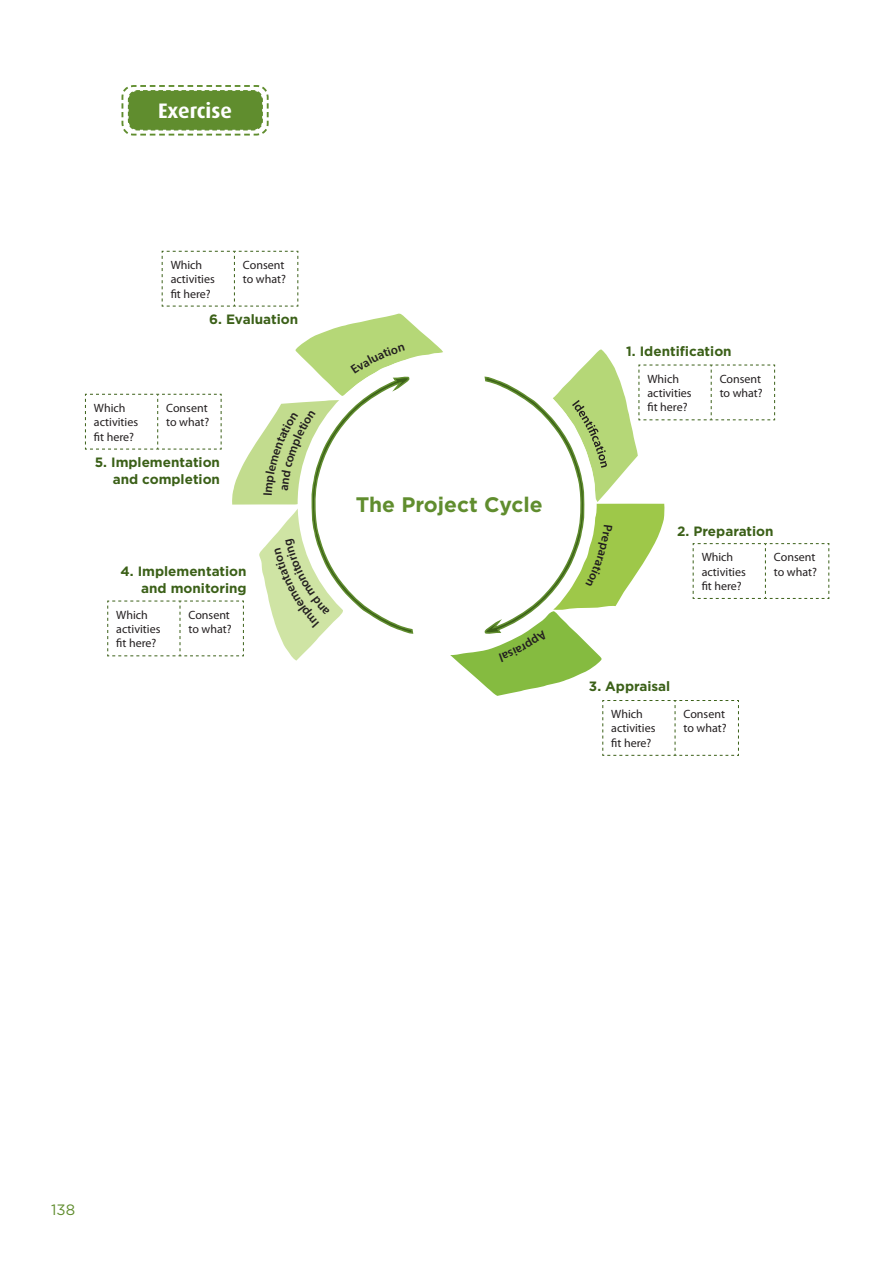
<style>
.page{position:relative;width:893px;height:1263px;background:#fff}
.page>*{position:absolute;margin:0;border:0;box-sizing:border-box;transform-origin:0 0}
.t1{font:700 21px "Gotham";color:#608d2e}
.t2{font:700 21px "Dax";color:#fff}
.t3{font:15px "Gotham";color:#608d2e}
.t4{font:700 13.5px/16.2px "Gotham";color:#3b6018;text-align:right}
.t5{font:12px/14.4px "Myriad Pro";color:#231f20}
</style>
<div class="page">
<svg style="left:161px;top:250px;width:138px;height:57px"></svg>
<svg style="left:121px;top:85px;width:148px;height:51px"></svg>
<svg style="left:450px;top:349px;width:380px;height:407px"></svg>
<svg style="left:85px;top:313px;width:358px;height:348px"></svg>
<h1 class="t2" style="left:158px;top:99px;width:75px">Exercise</h1>
<p class="t5" style="left:171px;top:257px;width:46px">Which activities fit here?</p>
<p class="t5" style="left:243px;top:257px;width:45px">Consent to what?</p>
<p class="t4" style="left:209px;top:311px;width:90px">6. Evaluation</p>
<p class="t5" style="left:94px;top:400px;width:46px">Which activities fit here?</p>
<p class="t5" style="left:166px;top:400px;width:45px">Consent to what?</p>
<p class="t4" style="left:95px;top:454px;width:127px">5. Implementation and completion</p>
<p class="t4" style="left:121px;top:563px;width:128px">4. Implementation and monitoring</p>
<p class="t5" style="left:116px;top:607px;width:46px">Which activities fit here?</p>
<p class="t5" style="left:188px;top:607px;width:45px">Consent to what?</p>
<h1 class="t1" style="left:356px;top:491px;width:188px">The Project Cycle</h1>
<p class="t4" style="left:626px;top:343px;width:107px">1. Identification</p>
<p class="t5" style="left:647px;top:371px;width:46px">Which activities fit here?</p>
<p class="t5" style="left:720px;top:371px;width:45px">Consent to what?</p>
<p class="t4" style="left:677px;top:523px;width:98px">2. Preparation</p>
<p class="t5" style="left:702px;top:550px;width:46px">Which activities fit here?</p>
<p class="t5" style="left:774px;top:550px;width:45px">Consent to what?</p>
<p class="t4" style="left:589px;top:678px;width:83px">3. Appraisal</p>
<p class="t5" style="left:611px;top:707px;width:46px">Which activities fit here?</p>
<p class="t5" style="left:684px;top:707px;width:45px">Consent to what?</p>
<p class="t3" style="left:51px;top:1200px;width:26px">138</p>
</div>
